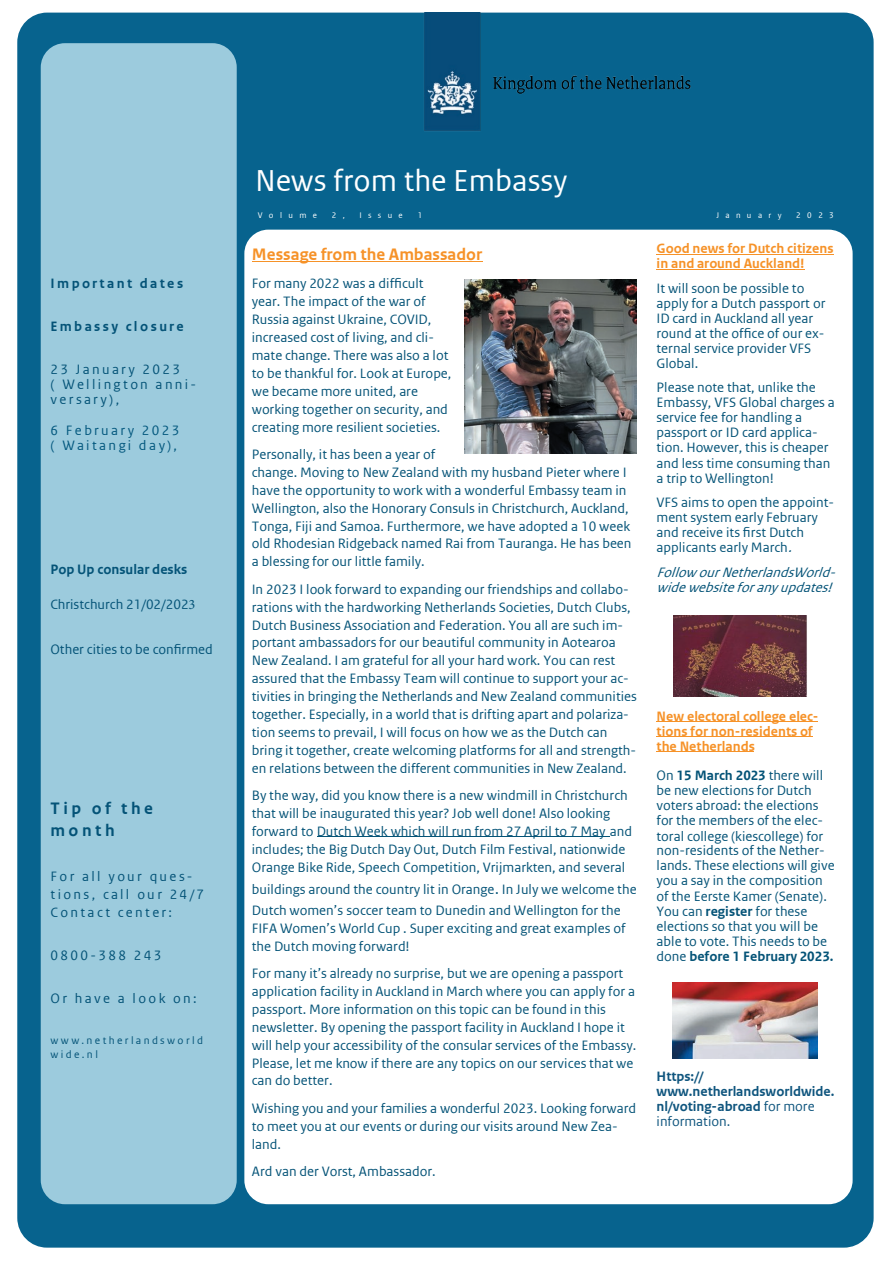
<style>
.page{position:relative;width:893px;height:1263px;background:#fff}
.page>*{position:absolute;margin:0;border:0;box-sizing:border-box;transform-origin:0 0}
.t1{font:31.8px "Rijksoverheid Sans Web Text";color:#fff}
.t2{font:700 17.55px "Rijksoverheid Sans Web Text";color:#f69228}
.t3{font:700 17.55px/21.9px "Rijksoverheid Sans Web Text";color:#045377}
.t4{font:14.4px "Rijksoverheid Sans Web Text";color:#045377}
.t5{font:700 14.4px "Rijksoverheid Sans Web Text";letter-spacing:.005em;color:#0f557e}
.t6{font:700 14.4px "Rijksoverheid Sans Web Text";color:#045377}
.t7{font:700 14.4px "Rijksoverheid Sans Web Text";letter-spacing:.005em;color:#f69228}
.t8{font:14.25px/17.9px "Rijksoverheid Sans Web Text";color:#045377}
.t9{font:700 14.25px/15.3px "Rijksoverheid Sans Web Text";letter-spacing:.005em;color:#f69228}
.t10{font:italic 14.25px/15px "Rijksoverheid Sans Web Text";color:#045377}
.t11{font:700 14.25px/15.3px "Rijksoverheid Sans Web Text";letter-spacing:.005em;color:#0f557e}
.t12{font:700 14.25px "Rijksoverheid Sans Web Text";color:#045377}
.t13{font:14.25px/15.3px "Rijksoverheid Sans Web Text";color:#03587e}
.t14{font:14.25px "Rijksoverheid Sans Web Text";color:#0f557e}
.t15{font:11.1px/13.6px "Rijksoverheid Sans Web Text";color:#045377}
.t16{font:8.55px "Rijksoverheid Sans Web Text";letter-spacing:.74em;color:#fff}
.s1{font-family:"Minion Pro"}
.s2{font-family:"Calibri";font-size:17.55px}
.s3{font-style:italic}
.s4{font-weight:700}
.s5{font-weight:400}
</style>
<div class="page">
<div style="left:17px;top:13px;width:857px;height:1234px;background:#07638e;border-radius:30px"></div>
<div style="left:41px;top:43px;width:196px;height:1161px;background:#9ccbdd;border-radius:24px"></div>
<div style="left:244px;top:230px;width:609px;height:974px;background:#fff;border-radius:24px"></div>
<img style="left:424px;top:13px;width:267px;height:119px">
<hr style="left:252px;top:261px;width:230px;height:1px;background:#f69228">
<hr style="left:317px;top:836px;width:293px;height:1px;background:#045377">
<hr style="left:656px;top:254px;width:177px;height:1px;background:#f69228">
<hr style="left:656px;top:269px;width:148px;height:1px;background:#f69228">
<hr style="left:656px;top:722px;width:162px;height:1px;background:#f69228">
<hr style="left:656px;top:737px;width:156px;height:1px;background:#f69228">
<hr style="left:656px;top:751px;width:98px;height:1px;background:#f69228">
<img style="left:673px;top:615px;width:134px;height:82px">
<img style="left:672px;top:982px;width:146px;height:76px">
<img style="left:465px;top:279px;width:171px;height:175px">
<p class="t12" style="left:50px;top:275px;width:134px">I m p o r t a n t d a t e s</p>
<p class="t12" style="left:50px;top:318px;width:135px">E m b a s s y c l o s u r e</p>
<p class="t8" style="left:50px;top:361px;width:131px">2 3 J a n u a r y 2 0 2 3</p>
<p class="t4" style="left:50px;top:376px;width:147px">( W e l l i n g t o n a n n i -</p>
<p class="t8" style="left:50px;top:391px;width:70px">v e r s a r y ) ,</p>
<p class="t13" style="left:50px;top:423px;width:130px">6 F e b r u a r y 2 0 2 3 ( W a i t a n g i d a y ) ,</p>
<p class="t6" style="left:50px;top:561px;width:138px">Pop Up consular desks</p>
<p class="t8" style="left:50px;top:595px;width:147px">Christchurch 21/02/202<span class="s1">3</span></p>
<p class="t8" style="left:50px;top:640px;width:164px">Other cities to be confirmed</p>
<p class="t3" style="left:50px;top:798px;width:104px">T i p o f t h e m o n t h</p>
<p class="t8" style="left:50px;top:867px;width:155px">F o r a l l y o u r q u e s -<br>t i o n s , c a l l o u r 2 4 / 7<br>C o n t a c t c e n t e r :</p>
<p class="t8" style="left:50px;top:946px;width:112px">0 8 0 0 - 3 8 8 2 4 3</p>
<p class="t8" style="left:50px;top:989px;width:148px">O r h a v e a l o o k o n :</p>
<p class="t15" style="left:50px;top:1034px;width:154px">w w w . n e t h e r l a n d s w o r l d w i d e . n l</p>
<h1 class="t1" style="left:255px;top:162px;width:314px">News from the Embassy</h1>
<p class="t16" style="left:258px;top:210px;width:61px">Volume</p>
<p class="t16" style="left:332px;top:210px;width:14px">2 ,</p>
<p class="t16" style="left:360px;top:210px;width:45px">Issue</p>
<p class="t16" style="left:418px;top:210px;width:6px">1</p>
<p class="t16" style="left:716px;top:210px;width:67px">January</p>
<p class="t16" style="left:796px;top:210px;width:39px">2023</p>
<p class="t2" style="left:252px;top:244px;width:232px">Message from the Ambassador</p>
<p class="t8" style="left:252px;top:275px;width:201px">For many 2022 was a difficult year. The impact of the war of<br>Russia against Ukraine, COVID, increased cost of living, and cli&shy;mate change. There was also a lot to be thankful for. Look at Europe,</p>
<p class="t4" style="left:252px;top:383px;width:168px">we became more united, are</p>
<p class="t8" style="left:252px;top:400px;width:198px">working together on security, and creating more resilient societies.</p>
<p class="t8" style="left:252px;top:445px;width:381px">Personally, it has been a year of<br>change. Moving to New Zealand with my husband Pieter where I have the opportunity to work with a wonderful Embassy team in Wellington, also the Honorary Consuls in Christchurch, Auckland, Tonga, Fiji and Samoa. Furthermore, we have adopted a 10 week old Rhodesian Ridgeback named Rai from Tauranga. He has been</p>
<p class="t4" style="left:252px;top:553px;width:174px">a blessing for our little family.</p>
<p class="t8" style="left:252px;top:580px;width:387px">In 2023 I look forward to expanding our friendships and collabo&shy;rations with the hardworking Netherlands Societies, Dutch Clubs, Dutch Business Association and Federation. You all are such im&shy;portant ambassadors for our beautiful community in Aotearoa New Zealand. I am grateful for all your hard work. You can rest assured that the Embassy Team will continue to support your ac&shy;tivities in bringing the Netherlands and New Zealand communities together. Especially, in a world that is drifting apart and polariza&shy;tion seems to prevail, I will focus on how we as the Dutch can</p>
<p class="t4" style="left:252px;top:742px;width:386px">bring it together, create welcoming platforms for all and strength-</p>
<p class="t8" style="left:252px;top:754px;width:377px;line-height:27.3px">en relations between the different communities in New Zealand.<br>By the way, did you know there is a new windmill in Christchurch</p>
<p class="t8" style="left:252px;top:804px;width:382px">that will be inaugurated this year? Job well done! Also looking forward to Dutch Week which will run from 27 April to 7 May and includes; the Big Dutch Day Out, Dutch Film Festival, nationwide Orange Bike Ride, Speech Competition, Vrijmarkten, and several</p>
<p class="t8" style="left:252px;top:879px;width:386px;line-height:20.7px">buildings around the country lit in Orange<span class="s2">.</span> In July we welcome the<br>Dutch women’s soccer team to Dunedin and Wellington for the</p>
<p class="t4" style="left:252px;top:920px;width:375px">FIFA Women’s World Cup . Super exciting and great examples of</p>
<p class="t8" style="left:252px;top:932px;width:373px;line-height:27.6px">the Dutch moving forward!<br>For many it’s already no surprise, but we are opening a passport</p>
<p class="t8" style="left:252px;top:982px;width:386px">application facility in Auckland in March where you can apply for a passport. More information on this topic can be found in this newsletter. By opening the passport facility in Auckland I hope it will help your accessibility of the consular services of the Embassy.<br>Please, let me know if there are any topics on our services that we can do better.</p>
<p class="t4" style="left:252px;top:1100px;width:386px">Wishing you and your families a wonderful 2023. Looking forward</p>
<p class="t8" style="left:252px;top:1117px;width:368px">to meet you at our events or during our visits around New Zea&shy;land.</p>
<p class="t8" style="left:252px;top:1162px;width:185px">Ard van der Vorst, Ambassador.</p>
<p class="t9" style="left:657px;top:241px;width:179px">Good news for Dutch citizens in and around Auckland!</p>
<p class="t8" style="left:657px;top:280px;width:171px;line-height:15px">It will soon be possible to apply for a Dutch passport or<br>ID card in Auckland all year round at the office of our ex&shy;ternal service provider VFS<br>Global.</p>
<p class="t4" style="left:657px;top:379px;width:161px">Please note that, unlike the</p>
<p class="t8" style="left:657px;top:395px;width:180px;line-height:15px">Embassy, VFS Global charges a service fee for handling a passport or ID card applica&shy;tion. However, this is cheaper and less time consuming than a trip to Wellington!</p>
<p class="t8" style="left:657px;top:495px;width:179px;line-height:15px">VFS aims to open the appoint&shy;ment system early February and receive its first Dutch applicants early March<span class="s3">.</span></p>
<p class="t10" style="left:657px;top:565px;width:185px">FollowourNetherlandsWorld&shy;widewebsiteforanyupdates!</p>
<p class="t9" style="left:657px;top:709px;width:163px">New electoral college elec&shy;tions for non-residents of</p>
<p class="t7" style="left:657px;top:738px;width:100px">the Netherlands</p>
<p class="t8" style="left:656px;top:768px;width:180px;line-height:15px">On <span class="s4">15 March 2023</span> there will be new elections for Dutch voters abroad: the elections for the members of the elec&shy;toral college (kiescollege) for non-residents of the Nether&shy;lands. These elections will give you a say in the composition of the Eerste Kamer (Senate).<br>You can <span class="s4">register</span> for these</p>
<p class="t4" style="left:657px;top:917px;width:163px">elections so that you will be</p>
<p class="t8" style="left:657px;top:933px;width:178px;line-height:15.3px">able to vote. This needs to be done <span class="s4">before 1 February 2023.</span></p>
<p class="t11" style="left:657px;top:1068px;width:179px">Https:// www.netherlandsworldwide.</p>
<p class="t5" style="left:657px;top:1098px;width:160px">nl/voting-abroad <span class="s5">for more</span></p>
<p class="t14" style="left:657px;top:1113px;width:75px">information.</p>
</div>
